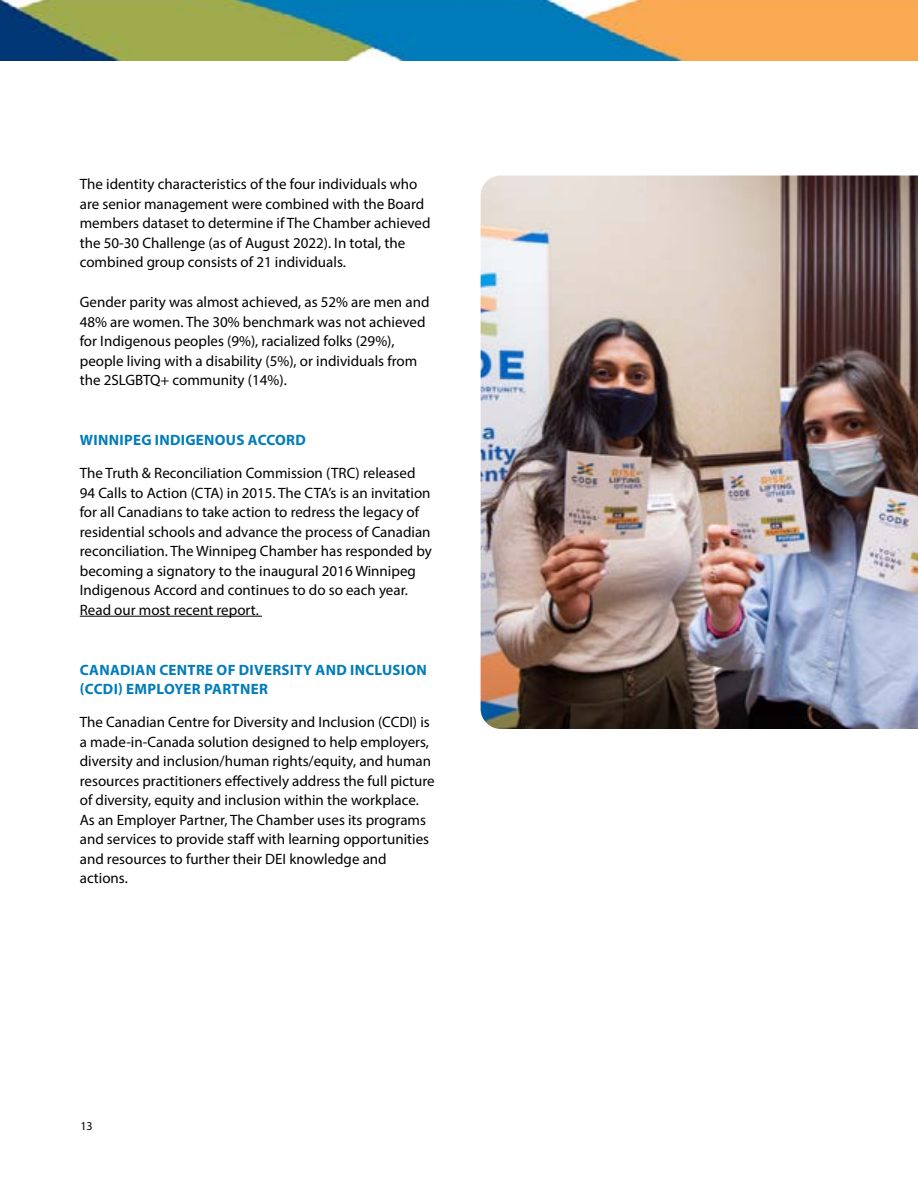
<style>
.page{position:relative;width:918px;height:1188px;background:#fff}
.page>*{position:absolute;margin:0;border:0;box-sizing:border-box;transform-origin:0 0}
.t1{font:15px/19.5px "Myriad Pro";color:#000}
.t2{font:700 15px/19.5px "Myriad Pro";letter-spacing:.02em;color:#007cba}
.t3{font:12px "Myriad Pro";color:#000}
</style>
<div class="page">
<img style="left:0;top:0;width:918px;height:61px">
<hr style="left:80px;top:616px;width:182px;height:1px;background:#000">
<img style="left:481px;top:176px;width:437px;height:553px">
<p class="t1" style="left:80px;top:174px;width:352px">The identity characteristics of the four individuals who are senior management were combined with the Board members dataset to determine if The Chamber achieved the 50-30 Challenge (as of August 2022). In total, the combined group consists of 21 individuals.</p>
<p class="t1" style="left:80px;top:292px;width:351px">Gender parity was almost achieved, as 52% are men and 48% are women. The 30% benchmark was not achieved for Indigenous peoples (9%), racialized folks (29%), people living with a disability (5%), or individuals from the 2SLGBTQ+ community (14%).</p>
<p class="t2" style="left:80px;top:430px;width:228px">WINNIPEG INDIGENOUS ACCORD</p>
<p class="t1" style="left:80px;top:463px;width:354px">The Truth &amp; Reconciliation Commission (TRC) released 94 Calls to Action (CTA) in 2015. The CTA’s is an invitation for all Canadians to take action to redress the legacy of residential schools and advance the process of Canadian reconciliation. The Winnipeg Chamber has responded by becoming a signatory to the inaugural 2016 Winnipeg Indigenous Accord and continues to do so each year.<br>Read our most recent report.</p>
<p class="t2" style="left:80px;top:659px;width:349px">CANADIAN CENTRE OF DIVERSITY AND INCLUSION (CCDI) EMPLOYER PARTNER</p>
<p class="t1" style="left:80px;top:712px;width:357px">The Canadian Centre for Diversity and Inclusion (CCDI) is a made-in-Canada solution designed to help employers, diversity and inclusion/human rights/equity, and human resources practitioners effectively address the full picture of diversity, equity and inclusion within the workplace.<br>As an Employer Partner, The Chamber uses its programs and services to provide staff with learning opportunities and resources to further their DEI knowledge and actions.</p>
<p class="t3" style="left:80px;top:1119px;width:14px">13</p>
</div>
